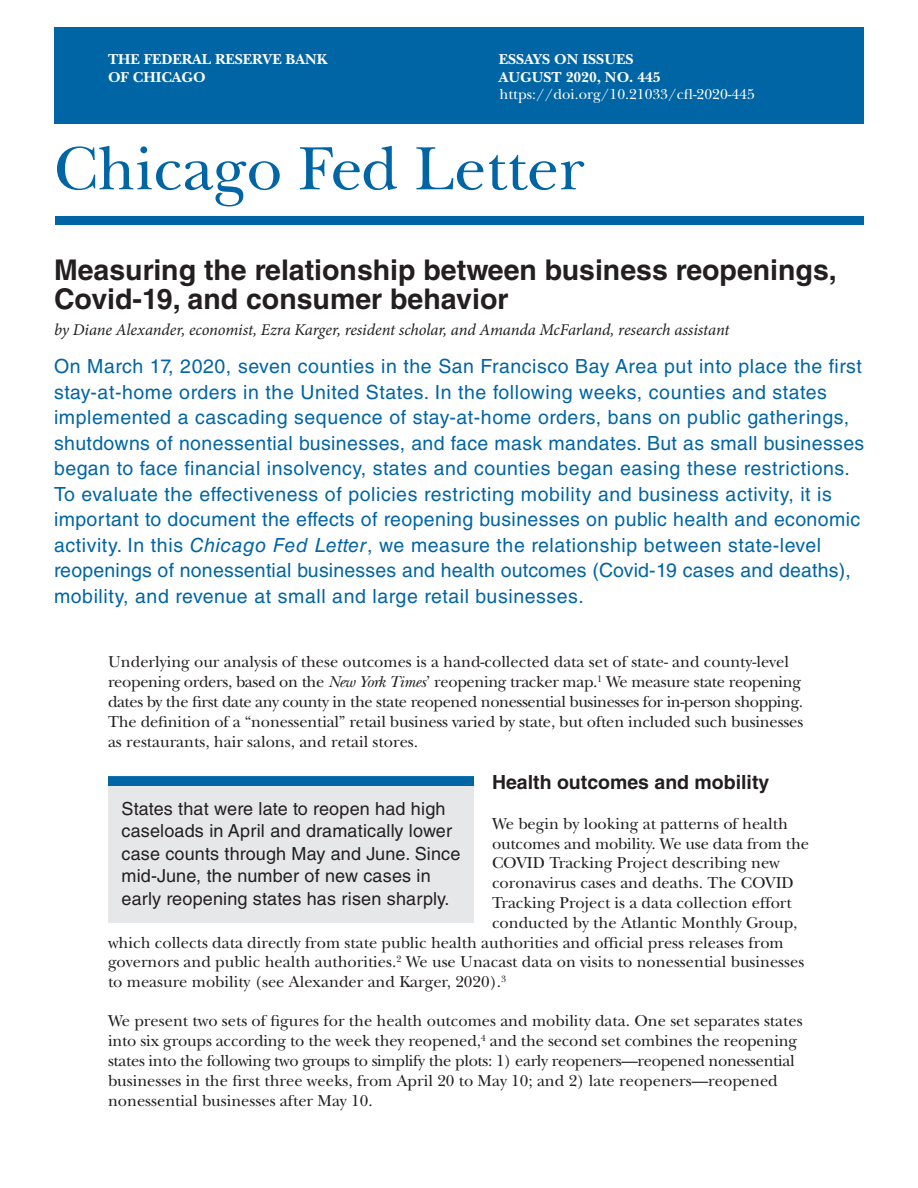
<style>
.page{position:relative;width:918px;height:1188px;background:#fff}
.page>*{position:absolute;margin:0;border:0;box-sizing:border-box;transform-origin:0 0}
.t1{font:63.75px "New Baskerville Std";color:#0065a4}
.headline{font:700 28.5px/28.5px "Helvetica LT Std";color:#231f20}
.summary{font:19.5px/25.5px "Helvetica LT Std";letter-spacing:.03em;color:#0065a4}
.Subhead{font:700 19.5px "Helvetica LT Std";color:#231f20}
.t2{font:18px/22.5px "Helvetica LT Std";letter-spacing:.01em;color:#231f20}
.CFL_body_text{font:16.5px/19.8px "New Baskerville Std";color:#231f20}
.author{font:italic 16.5px "Minion Pro";letter-spacing:-.01em;color:#231f20}
.t3{font:700 15px/18px "New Baskerville Std";color:#fff}
.t4{font:15px "New Baskerville Std";color:#fff}
.s1{font-style:italic}
</style>
<div class="page">
<div style="left:54px;top:27px;width:810px;height:96px;background:#0065a4"></div>
<div style="left:56px;top:216px;width:808px;height:9px;background:#0065a4"></div>
<div style="left:108px;top:783px;width:366px;height:139px;background:#e6e7e9"></div>
<div style="left:108px;top:776px;width:366px;height:10px;background:#0065a4;border:2px solid #0065a4"></div>
<p class="t3" style="left:108px;top:50px;width:221px">THE FEDERAL RESERVE BANK<br>OF CHICAGO</p>
<p class="t3" style="left:499px;top:50px;width:164px">ESSAYS ON ISSUES<br>AUGUST 2020, NO. 445</p>
<p class="t4" style="left:500px;top:85px;width:257px">https://doi.org/10.21033/cfl-2020-445</p>
<h1 class="t1" style="left:54px;top:132px;width:532px">Chicago Fed Letter</h1>
<p class="headline" style="left:54px;top:256px;width:784px">Measuring the relationship between business reopenings,<br>Covid-19, and consumer behavior</p>
<p class="author" style="left:54px;top:319px;width:677px">by Diane Alexander, economist, Ezra Karger, resident scholar, and Amanda McFarland, research assistant</p>
<p class="summary" style="left:54px;top:353px;width:812px">On March 17, 2020, seven counties in the San Francisco Bay Area put into place the first stay-at-home orders in the United States. In the following weeks, counties and states implemented a cascading sequence of stay-at-home orders, bans on public gatherings, shutdowns of nonessential businesses, and face mask mandates. But as small businesses began to face financial insolvency, states and counties began easing these restrictions.<br>To evaluate the effectiveness of policies restricting mobility and business activity, it is important to document the effects of reopening businesses on public health and economic activity. In this <span class="s1">Chicago Fed Letter</span>, we measure the relationship between state-level reopenings of nonessential businesses and health outcomes (Covid-19 cases and deaths), mobility, and revenue at small and large retail businesses.</p>
<p class="CFL_body_text" style="left:108px;top:652px;width:697px">Underlying our analysis of these outcomes is a hand-collected data set of state- and county-level reopening orders, based on the <span class="s1">New York Times</span>’ reopening tracker map.<sup>1</sup> We measure state reopening dates by the first date any county in the state reopened nonessential businesses for in-person shopping.<br>The definition of a “nonessential” retail business varied by state, but often included such businesses as restaurants, hair salons, and retail stores.</p>
<h1 class="Subhead" style="left:492px;top:771px;width:279px">Health outcomes and mobility</h1>
<p class="CFL_body_text" style="left:492px;top:814px;width:298px">We begin by looking at patterns of health</p>
<p class="CFL_body_text" style="left:492px;top:833px;width:318px">outcomes and mobility. We use data from the</p>
<p class="CFL_body_text" style="left:492px;top:853px;width:289px">COVID Tracking Project describing new</p>
<p class="CFL_body_text" style="left:492px;top:873px;width:303px">coronavirus cases and deaths. The COVID</p>
<p class="CFL_body_text" style="left:492px;top:893px;width:301px">Tracking Project is a data collection effort</p>
<p class="CFL_body_text" style="left:492px;top:913px;width:307px">conducted by the Atlantic Monthly Group,</p>
<p class="CFL_body_text" style="left:108px;top:932px;width:677px">which collects data directly from state public health authorities and official press releases from</p>
<p class="CFL_body_text" style="left:108px;top:952px;width:698px">governors and public health authorities.<sup>2</sup> We use Unacast data on visits to nonessential businesses</p>
<p class="CFL_body_text" style="left:108px;top:972px;width:400px">to measure mobility (see Alexander and Karger, 2020).<sup>3</sup></p>
<p class="CFL_body_text" style="left:108px;top:1011px;width:696px">We present two sets of figures for the health outcomes and mobility data. One set separates states into six groups according to the week they reopened,<sup>4</sup> and the second set combines the reopening states into the following two groups to simplify the plots: 1) early reopeners—reopened nonessential businesses in the first three weeks, from April 20 to May 10; and 2) late reopeners—reopened nonessential businesses after May 10.</p>
<p class="t2" style="left:122px;top:797px;width:340px">States that were late to reopen had high caseloads in April and dramatically lower case counts through May and June. Since mid-June, the number of new cases in early reopening states has risen sharply.</p>
</div>
